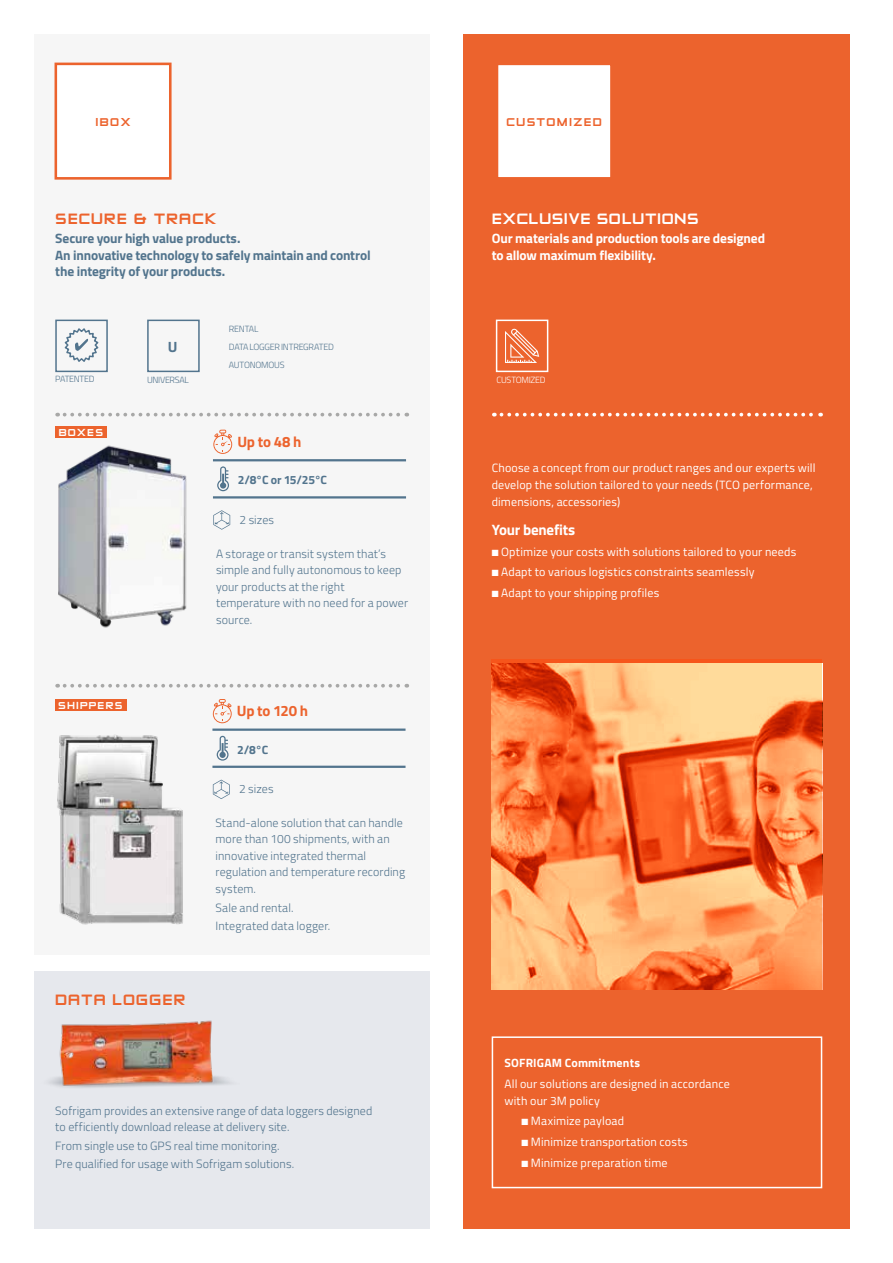
<style>
.page{position:relative;width:893px;height:1263px;background:#fff}
.page>*{position:absolute;margin:0;border:0;box-sizing:border-box;transform-origin:0 0}
.t1{font:18px "Zero Twos";letter-spacing:.05em;color:#ec632d}
.t2{font:18px "Zero Twos";letter-spacing:.025em;color:#fff}
.t3{font:700 15px "Titillium Web";letter-spacing:-.02em;color:#ec632d}
.t4{font:700 15px "Titillium Web";letter-spacing:-.015em;color:#fff}
.t5{font:700 14.85px "Titillium Web";color:#52748d}
.t6{font:700 13.5px/16.5px "Titillium Web";letter-spacing:-.01em;color:#52748d}
.t7{font:700 13.5px/16.5px "Titillium Web";letter-spacing:-.01em;color:#fff}
.t8{font:13.5px "Zero Twos";letter-spacing:.1em;color:#ec632d}
.t9{font:300 12px/16.5px "Titillium Web";letter-spacing:.01em;color:#52748d}
.t10{font:12px/16.5px "Titillium Web";letter-spacing:.015em;color:#fff}
.t11{font:700 12px "Titillium Web";color:#52748d}
.t12{font:700 12px "Titillium Web";letter-spacing:.015em;color:#fff}
.t13{font:12px "Zero Twos";letter-spacing:.095em;color:#fff}
.t14{font:300 9px/18px "Titillium Web";letter-spacing:-.03em;color:#52748d}
.t15{font:300 9px "Titillium Web";letter-spacing:-.03em;color:#fff}
</style>
<div class="page">
<div style="left:463px;top:34px;width:387px;height:1195px;background:#ec632d"></div>
<div style="left:34px;top:34px;width:395px;height:921px;background:#f6f6f6"></div>
<div style="left:34px;top:972px;width:395px;height:257px;background:#e6e8ed"></div>
<svg style="left:65px;top:413px;width:342px;height:3px"></svg>
<svg style="left:501px;top:413px;width:320px;height:3px"></svg>
<svg style="left:65px;top:684px;width:342px;height:4px"></svg>
<div style="left:55px;top:63px;width:117px;height:117px;background:#fff;border:3px solid #ec632d"></div>
<div style="left:496px;top:63px;width:117px;height:117px;background:#fff;border:3px solid #ec632d"></div>
<div style="left:147px;top:320px;width:53px;height:52px;border:2px solid #52748d"></div>
<div style="left:55px;top:320px;width:53px;height:52px;border:2px solid #52748d"></div>
<svg style="left:64px;top:328px;width:35px;height:34px"></svg>
<div style="left:496px;top:320px;width:52px;height:52px;border:2px solid #fff"></div>
<div style="left:55px;top:699px;width:72px;height:12px;background:#ec632d"></div>
<svg style="left:213px;top:699px;width:19px;height:24px"></svg>
<hr style="left:212px;top:728px;width:194px;height:3px;background:#52748d">
<hr style="left:212px;top:766px;width:194px;height:2px;background:#52748d">
<svg style="left:213px;top:780px;width:17px;height:19px"></svg>
<img style="left:57px;top:734px;width:126px;height:190px">
<svg style="left:217px;top:736px;width:12px;height:25px"></svg>
<svg style="left:213px;top:430px;width:19px;height:24px"></svg>
<hr style="left:213px;top:459px;width:193px;height:2px;background:#52748d">
<hr style="left:213px;top:496px;width:193px;height:2px;background:#52748d">
<svg style="left:213px;top:510px;width:17px;height:20px"></svg>
<svg style="left:217px;top:466px;width:12px;height:25px"></svg>
<img style="left:58px;top:445px;width:129px;height:183px">
<div style="left:56px;top:426px;width:51px;height:12px;background:#ec632d"></div>
<div style="left:492px;top:1036px;width:330px;height:152px;border:2px solid #fff"></div>
<svg style="left:505px;top:329px;width:34px;height:34px"></svg>
<svg style="left:492px;top:660px;width:330px;height:330px;background:#f78f53"></svg>
<img style="left:49px;top:1020px;width:182px;height:68px">
<p class="t8" style="left:95px;top:116px;width:37px">IBOX</p>
<p class="t8" style="left:507px;top:116px;width:97px">CUSTOMIZED</p>
<h1 class="t1" style="left:55px;top:210px;width:163px">SECURE &amp; TRACK</h1>
<p class="t6" style="left:55px;top:229px;width:317px">Secure your high value products.<br>An innovative technology to safely maintain and control the integrity of your products.</p>
<p class="t5" style="left:168px;top:335px;width:11px">U</p>
<p class="t14" style="left:55px;top:369px;width:41px">PATENTED</p>
<p class="t14" style="left:147px;top:370px;width:43px">UNIVERSAL</p>
<p class="t13" style="left:59px;top:427px;width:46px">BOXES</p>
<p class="t14" style="left:229px;top:319px;width:106px">RENTAL<br>DATA LOGGER INTREGRATED<br>AUTONOMOUS</p>
<p class="t3" style="left:237px;top:430px;width:66px">Up to 48 h</p>
<p class="t11" style="left:238px;top:471px;width:91px">2/8°C or 15/25°C</p>
<p class="t9" style="left:240px;top:511px;width:36px">2 sizes</p>
<p class="t9" style="left:216px;top:544px;width:194px">A storage or transit system that’s simple and fully autonomous to keep your products at the right temperature with no need for a power source.</p>
<p class="t13" style="left:58px;top:700px;width:66px">SHIPPERS</p>
<h1 class="t1" style="left:55px;top:991px;width:132px">DATA LOGGER</h1>
<p class="t3" style="left:237px;top:699px;width:73px">Up to 120 h</p>
<p class="t11" style="left:237px;top:740px;width:32px">2/8°C</p>
<p class="t9" style="left:239px;top:780px;width:36px">2 sizes</p>
<p class="t9" style="left:216px;top:814px;width:191px">Stand-alone solution that can handle more than 100 shipments, with an innovative integrated thermal regulation and temperature recording system.</p>
<p class="t9" style="left:216px;top:897px;width:116px;line-height:18.6px">Sale and rental.<br>Integrated data logger.</p>
<p class="t9" style="left:55px;top:1101px;width:319px">Sofrigam provides an extensive range of data loggers designed to efficiently download release at delivery site.</p>
<p class="t9" style="left:55px;top:1135px;width:240px;line-height:18.6px">From single use to GPS real time monitoring.<br>Pre qualified for usage with Sofrigam solutions.</p>
<h1 class="t2" style="left:492px;top:210px;width:208px">EXCLUSIVE SOLUTIONS</h1>
<p class="t7" style="left:492px;top:229px;width:275px">Our materials and production tools are designed to allow maximum flexibility.</p>
<p class="t15" style="left:496px;top:373px;width:51px">CUSTOMIZED</p>
<p class="t10" style="left:492px;top:459px;width:325px">Choose a concept from our product ranges and our experts will develop the solution tailored to your needs (TCO performance, dimensions, accessories)</p>
<p class="t4" style="left:492px;top:518px;width:85px">Your benefits</p>
<p class="t10" style="left:492px;top:542px;width:306px">■ Optimize your costs with solutions tailored to your needs</p>
<p class="t10" style="left:492px;top:563px;width:264px">■ Adapt to various logistics constraints seamlessly</p>
<p class="t10" style="left:492px;top:584px;width:169px">■ Adapt to your shipping profiles</p>
<p class="t12" style="left:504px;top:1054px;width:137px">SOFRIGAM Commitments</p>
<p class="t10" style="left:504px;top:1075px;width:227px">All our solutions are designed in accordance with our 3M policy</p>
<p class="t10" style="left:521px;top:1112px;width:104px">■ Maximize payload</p>
<p class="t10" style="left:521px;top:1133px;width:168px">■ Minimize transportation costs</p>
<p class="t10" style="left:521px;top:1154px;width:148px">■ Minimize preparation time</p>
</div>
